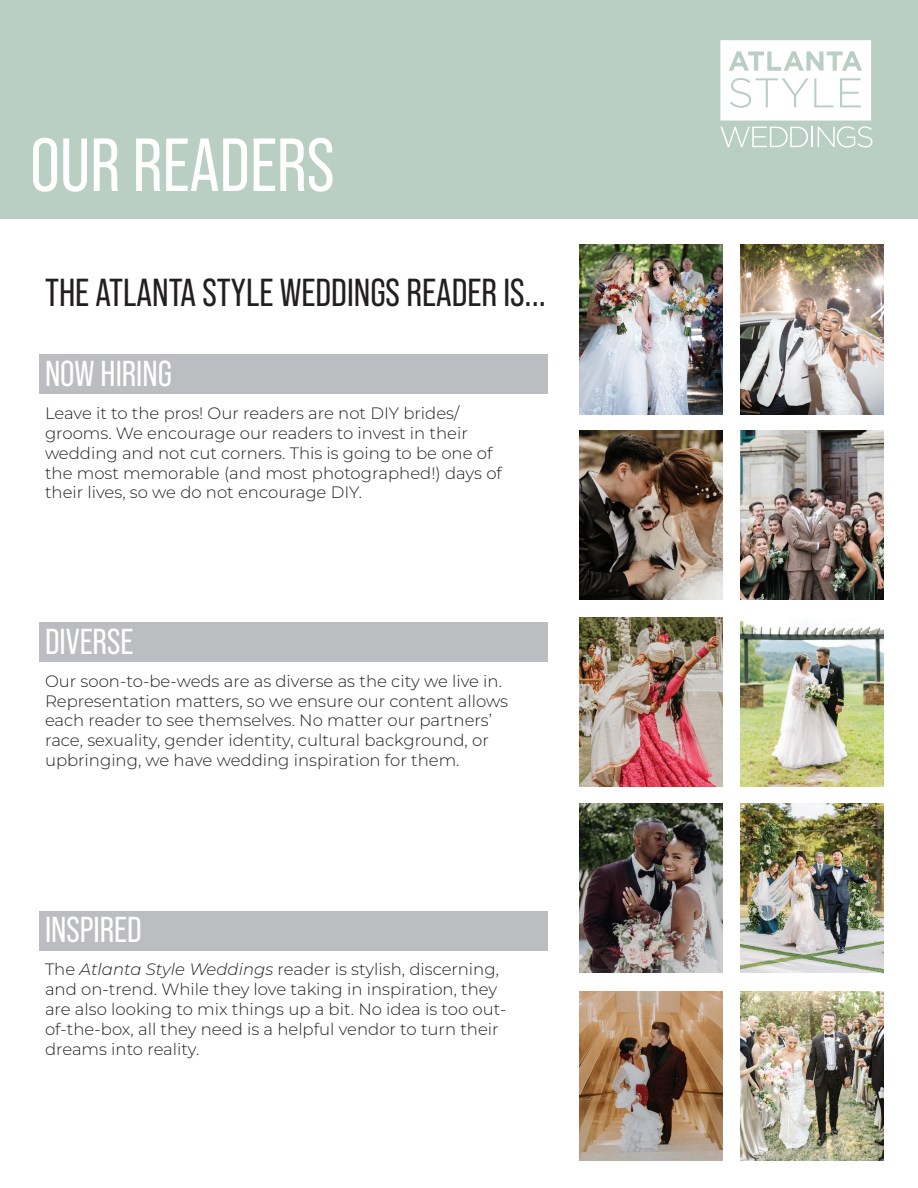
<style>
.page{position:relative;width:918px;height:1188px;background:#fff}
.page>*{position:absolute;margin:0;border:0;box-sizing:border-box;transform-origin:0 0}
.t1{font:75px "Bebas Neue Pro";color:#fff}
.t2{font:39px "Bebas Neue Pro";color:#231f20}
.t3{font:36px "Bebas Neue Pro";color:#fff}
.t4{font:300 16.5px/19.8px "Montserrat";color:#231f20}
.s1{font-style:italic}
</style>
<div class="page">
<div style="left:39px;top:911px;width:509px;height:40px;background:#bcbdc0"></div>
<div style="left:39px;top:622px;width:509px;height:40px;background:#bcbdc0"></div>
<div style="left:39px;top:354px;width:509px;height:40px;background:#bcbdc0"></div>
<div style="left:0;top:0;width:918px;height:218px;background:#bacfc4"></div>
<img style="left:579px;top:245px;width:144px;height:169px">
<img style="left:579px;top:618px;width:144px;height:169px">
<img style="left:579px;top:430px;width:144px;height:170px">
<img style="left:579px;top:803px;width:144px;height:170px">
<img style="left:579px;top:992px;width:144px;height:169px">
<img style="left:740px;top:245px;width:144px;height:169px">
<img style="left:740px;top:620px;width:144px;height:167px">
<img style="left:740px;top:430px;width:144px;height:170px">
<img style="left:740px;top:803px;width:144px;height:170px">
<img style="left:740px;top:992px;width:144px;height:169px">
<svg style="left:720px;top:40px;width:153px;height:108px"></svg>
<h1 class="t1" style="left:30px;top:123px;width:306px">OUR READERS</h1>
<h2 class="t2" style="left:45px;top:270px;width:502px">THE ATLANTA STYLE WEDDINGS READER IS...</h2>
<h3 class="t3" style="left:45px;top:353px;width:129px">NOW HIRING</h3>
<p class="t4" style="left:45px;top:403px;width:459px">Leave it to the pros! Our readers are not DIY brides/ grooms. We encourage our readers to invest in their wedding and not cut corners. This is going to be one of the most memorable (and most photographed!) days of their lives, so we do not encourage DIY.</p>
<h3 class="t3" style="left:45px;top:621px;width:90px">DIVERSE</h3>
<p class="t4" style="left:45px;top:671px;width:465px">Our soon-to-be-weds are as diverse as the city we live in.<br>Representation matters, so we ensure our content allows each reader to see themselves. No matter our partners’ race, sexuality, gender identity, cultural background, or upbringing, we have wedding inspiration for them.</p>
<h3 class="t3" style="left:45px;top:909px;width:98px">INSPIRED</h3>
<p class="t4" style="left:45px;top:959px;width:463px">The <span class="s1">Atlanta Style Weddings</span> reader is stylish, discerning, and on-trend. While they love taking in inspiration, they are also looking to mix things up a bit. No idea is too out&shy;of-the-box, all they need is a helpful vendor to turn their dreams into reality.</p>
</div>
